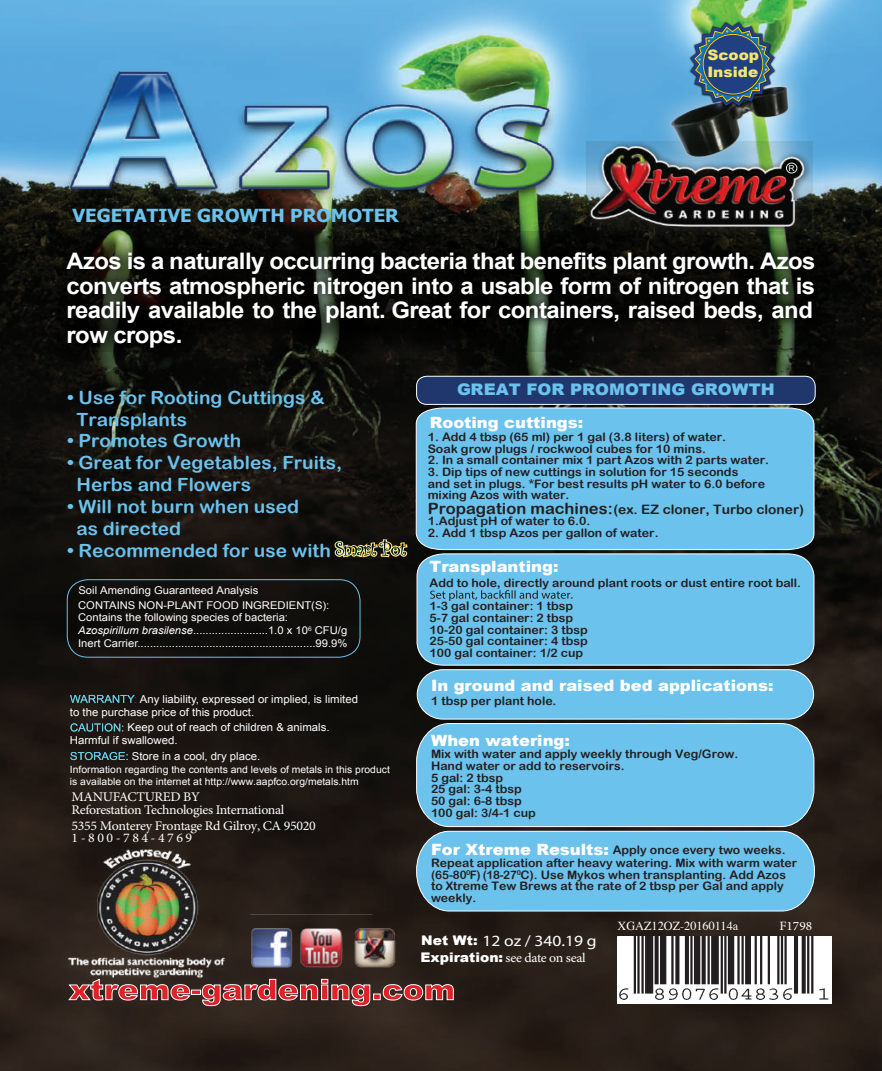
<style>
.page{position:relative;width:882px;height:1071px;background:#fff}
.page>*{position:absolute;margin:0;border:0;box-sizing:border-box;transform-origin:0 0}
.t1{font:900 28.35px "Arial";color:#de2227;scale:1.1 1}
.t2{font:700 22.75px/24.5px "Arial";letter-spacing:-.025em;color:#fff;text-align:justify;scale:1.05 1}
.t3{font:18.2px/21.9px "Arial Rounded MT Bold";color:#6ac2ed;scale:1.05 1}
.t4{font:700 18.03px "Tahoma";color:#6ac2ed;scale:1.05 1}
.t5{font:900 15.92px "Arial";color:#6ac2ed;scale:1.05 1}
.t6{font:900 15.58px "Arial";color:#fff;scale:1.05 1}
.t7{font:15.58px "Myriad Pro";color:#fff;scale:1.12 1}
.t8{font:900 14.35px/17.2px "Arial";color:#f5e66f;scale:1.07 1}
.t9{font:13.3px/13px "Minion Pro";letter-spacing:-.025em;color:#fff;scale:1.05 1}
.t10{font:900 13.3px "Arial";color:#fff;scale:1.05 1}
.t11{font:12.95px "Arial Rounded MT Bold";color:#231f20;scale:1.06 1}
.t12{font:12.78px "Minion Pro";color:#fff;scale:1.05 1}
.t13{font:12.25px "Times";color:#fff}
.t14{font:11.72px/11.7px "Arial Rounded MT Bold";color:#231f20;scale:1.05 1}
.t15{font:11.72px/11.7px "Arial Rounded MT Bold";color:#231f20;scale:1.06 1}
.t16{font:11.03px/13.1px "Arial";color:#fff;scale:1.04 1}
.t17{font:10.67px/12.8px "Arial";color:#fff;scale:1.05 1}
.t18{font:9.97px/11.9px "Arial";color:#fff;scale:1.04 1}
.t19{font:8.22px "Arial";color:#fff;scale:1.05 1}
.s1{font-style:italic}
.s2{color:#652d91}
.s3{font-size:15.58px}
.s4{font-family:"Arial";font-weight:900}
</style>
<div class="page">
<img style="left:0;top:0;width:882px;height:1071px">
<div style="left:416px;top:553px;width:399px;height:113px;background:#6ac2ed"></div>
<svg style="left:416px;top:669px;width:399px;height:51px;background:#6cbde4"></svg>
<div style="left:416px;top:723px;width:399px;height:104px;background:#6ac2ed"></div>
<svg style="left:416px;top:830px;width:399px;height:82px;background:#6abbe2"></svg>
<svg style="left:430px;top:590px;width:143px;height:11px;background:#5ba0c2"></svg>
<img style="left:40px;top:60px;width:558px;height:165px">
<div style="left:415px;top:407px;width:400px;height:143px;background:#6ac2ed"></div>
<div style="left:417px;top:376px;width:398px;height:28px;background:#20376d;border-radius:10px"></div>
<div style="left:416px;top:376px;width:400px;height:29px;border:1px solid #fff;border-radius:10px"></div>
<svg style="left:586px;top:141px;width:226px;height:93px"></svg>
<img style="left:569px;top:142px;width:257px;height:89px">
<img style="left:239px;top:915px;width:163px;height:73px">
<img style="left:66px;top:843px;width:163px;height:147px">
<svg style="left:67px;top:978px;width:124px;height:23px;background:#584e49"></svg>
<div style="left:191px;top:990px;width:10px;height:5px;border:1px solid #fff"></div>
<svg style="left:201px;top:979px;width:170px;height:28px;background:#534a44"></svg>
<div style="left:373px;top:994px;width:8px;height:6px;border:1px solid #fff"></div>
<svg style="left:382px;top:984px;width:72px;height:17px"></svg>
<img style="left:54px;top:234px;width:786px;height:136px">
<svg style="left:334px;top:539px;width:74px;height:22px;background:#555337"></svg>
<div style="left:67px;top:580px;width:293px;height:78px;border:1px solid #6ac2ed;border-radius:21px"></div>
<svg style="left:70px;top:695px;width:65px;height:8px"></svg>
<svg style="left:70px;top:723px;width:53px;height:9px"></svg>
<svg style="left:70px;top:752px;width:58px;height:8px"></svg>
<img style="left:617px;top:936px;width:214px;height:67px">
<img style="left:639px;top:54px;width:182px;height:135px">
<img style="left:666px;top:81px;width:129px;height:82px">
<img style="left:689px;top:21px;width:87px;height:87px">
<img style="left:691px;top:22px;width:83px;height:84px">
<h3 class="t4" style="left:72px;top:203px;width:312px">VEGETATIVE GROWTH PROMOTER</h3>
<p class="t8" style="left:707px;top:46px;width:50px">Scoop<br>Inside</p>
<p class="t19" style="left:789px;top:163px;width:7px">R</p>
<h2 class="t2" style="left:66px;top:250px;width:715px">Azos is a naturally occurring bacteria that benefits plant growth. Azos converts atmospheric nitrogen into a usable form of nitrogen that is readily available to the plant. Great for containers, raised beds, and row crops.</h2>
<h3 class="t3" style="left:77px;top:386px;width:238px;text-indent:-10px">• Use for Rooting Cuttings &amp;<br>Transplants</h3>
<h3 class="t3" style="left:67px;top:430px;width:168px">• Promotes Growth</h3>
<h3 class="t3" style="left:77px;top:452px;width:254px;text-indent:-10px">• Great for Vegetables, Fruits,<br>Herbs and Flowers</h3>
<h3 class="t3" style="left:77px;top:495px;width:213px;text-indent:-10px">• Will not burn when used as directed</h3>
<h3 class="t3" style="left:67px;top:539px;width:253px">• Recommended for use with</h3>
<p class="t17" style="left:78px;top:584px;width:173px">Soil Amending Guaranteed Analysis</p>
<p class="t17" style="left:78px;top:599px;width:258px">CONTAINS NON-PLANT FOOD INGREDIENT(S):<br>Contains the following species of bacteria:<br><span class="s1">Azospirillum brasilense</span>........................1.0 x 10<sup>6</sup> CFU/g Inert Carrier.........................................................99.9%</p>
<p class="t16" style="left:70px;top:692px;width:279px;text-indent:64px"><span class="s2">:</span> Any liability, expressed or implied, is limited to the purchase price of this product.</p>
<p class="t16" style="left:70px;top:721px;width:251px;text-indent:58px">Keep out of reach of children &amp; animals.<br>Harmful if swallowed.</p>
<p class="t16" style="left:132px;top:750px;width:125px">Store in a cool, dry place.</p>
<p class="t18" style="left:70px;top:764px;width:309px">Information regarding the contents and levels of metals in this product is available on the internet at http://www.aapfco.org/metals.htm</p>
<p class="t9" style="left:72px;top:791px;width:204px">MANUFACTURED BY<br>Reforestation Technologies International</p>
<p class="t9" style="left:72px;top:820px;width:234px;line-height:12.2px">5355 Monterey Frontage Rd Gilroy, CA 95020<br>1 - 80 0 - 784 - 4 769</p>
<h3 class="t5" style="left:457px;top:378px;width:304px">GREAT FOR PROMOTING GROWTH</h3>
<h3 class="t6" style="left:430px;top:411px;width:148px">Rooting cuttings:</h3>
<p class="t15" style="left:428px;top:431px;width:283px">1. Add 4 tbsp (65 ml) per 1 gal (3.8 liters) of water.<br>Soak grow plugs / rockwool cubes for 10 mins.</p>
<p class="t15" style="left:428px;top:454px;width:323px">2. In a small container mix 1 part Azos with 2 parts water.</p>
<p class="t15" style="left:428px;top:466px;width:320px">3. Dip tips of new cuttings in solution for 15 seconds<br>and set in plugs. *For best results pH water to 6.0 before mixing Azos with water.</p>
<p class="t11" style="left:428px;top:501px;width:356px"><span class="s3">Propagation machines:</span> (ex. EZ cloner, Turbo cloner)</p>
<p class="t15" style="left:428px;top:515px;width:155px">1.Adjust pH of water to 6.0.</p>
<p class="t15" style="left:428px;top:527px;width:219px">2. Add 1 tbsp Azos per gallon of water.</p>
<h3 class="t6" style="left:430px;top:556px;width:124px">Transplanting:</h3>
<p class="t14" style="left:430px;top:571px;width:355px;line-height:23.4px">Add to hole, directly around plant roots or dust entire root ball.<br>1-3 gal container: 1 tbsp</p>
<p class="t14" style="left:430px;top:612px;width:152px">5-7 gal container: 2 tbsp<br>10-20 gal container: 3 tbsp<br>25-50 gal container: 4 tbsp<br>100 gal container: 1/2 cup</p>
<h3 class="t6" style="left:431px;top:675px;width:328px">In ground and raised bed applications:</h3>
<p class="t14" style="left:431px;top:695px;width:121px">1 tbsp per plant hole.</p>
<h3 class="t6" style="left:431px;top:729px;width:134px">When watering:</h3>
<p class="t14" style="left:431px;top:748px;width:294px">Mix with water and apply weekly through Veg/Grow.<br>Hand water or add to reservoirs.<br>5 gal: 2 tbsp<br>25 gal: 3-4 tbsp<br>50 gal: 6-8 tbsp<br>100 gal: 3/4-1 cup</p>
<h3 class="t6" style="left:431px;top:838px;width:171px">For Xtreme Results:</h3>
<p class="t14" style="left:613px;top:844px;width:166px">Apply once every two weeks.</p>
<p class="t14" style="left:431px;top:857px;width:350px">Repeat application after heavy watering. Mix with warm water (65-80 <sup>0</sup>F) (18-27 <sup>0</sup>C). Use Mykos when transplanting. Add Azos to Xtreme Tew Brews at the rate of 2 tbsp per Gal and apply weekly.</p>
<h3 class="t7" style="left:483px;top:931px;width:103px">12 oz / 340.19 g</h3>
<p class="t10" style="left:421px;top:931px;width:55px">Net Wt:</p>
<p class="t9" style="left:421px;top:951px;width:159px"><span class="s4">Expiration:</span> see date on seal</p>
<p class="t13" style="left:618px;top:914px;width:122px">XGAZ12OZ-20160114a</p>
<p class="t12" style="left:779px;top:917px;width:33px">F1798</p>
<h1 class="t1" style="left:69px;top:969px;width:353px">xtreme-gardening.com</h1>
</div>
